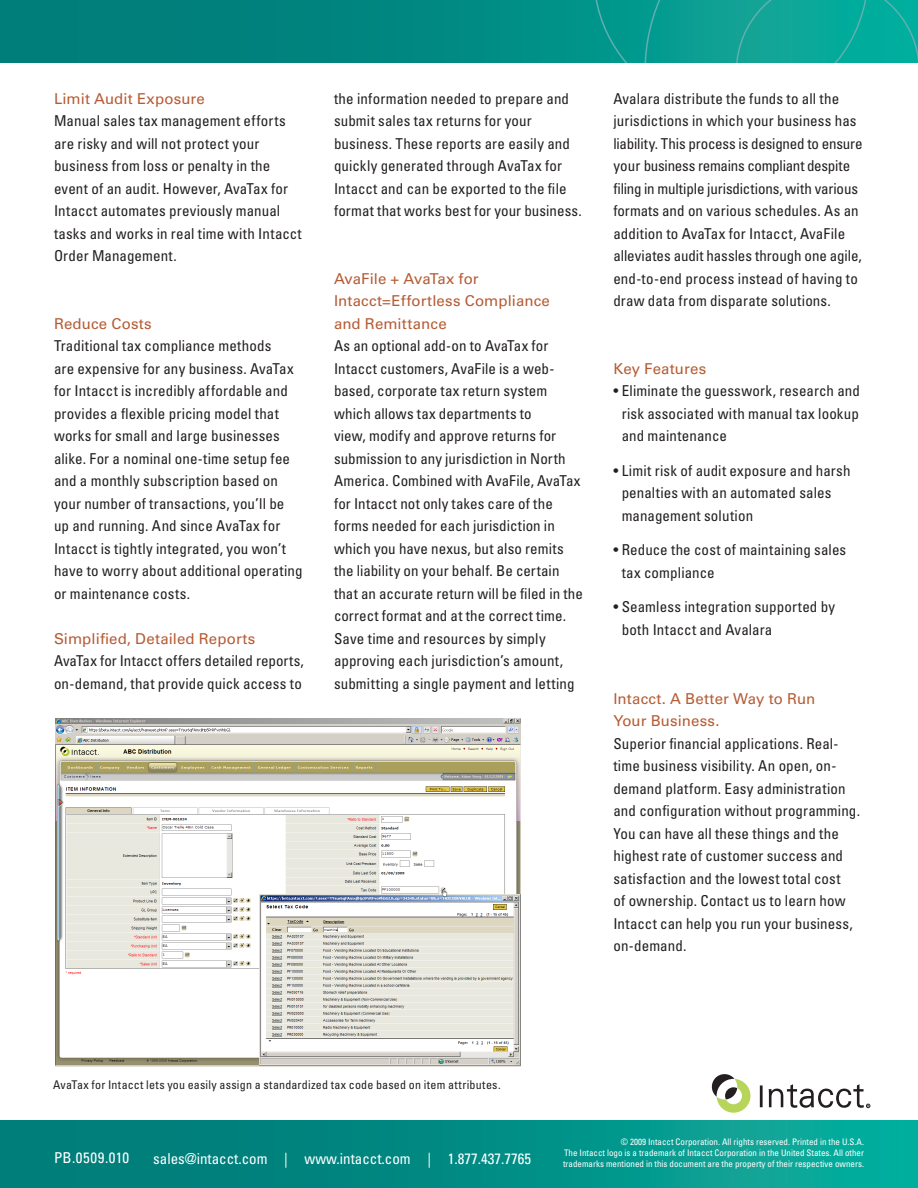
<style>
.page{position:relative;width:918px;height:1188px;background:#fff}
.page>*{position:absolute;margin:0;border:0;box-sizing:border-box;transform-origin:0 0}
.sub-subhead{font:condensed 15px/22.5px "Univers LT Std";letter-spacing:.005em;color:#231f20}
.contact_info{font:condensed 15px "Univers LT Std";color:#fff}
.sub-subhead-2{font:15px "Univers LT Std";letter-spacing:.01em;color:#b55c35}
.contact_info-2{font:condensed 15px "Univers LT Std";letter-spacing:.03em;color:#fff}
.t1{font:condensed 12px "Univers LT Std";letter-spacing:.02em;color:#231f20}
.legal_mouse_type{font:condensed 9px/10.8px "Univers LT Std";color:#fff;text-align:justify}
.s1{font-stretch:normal;color:#b55c35}
</style>
<div class="page">
<svg style="left:0;top:0;width:585px;height:63px"></svg>
<svg style="left:585px;top:0;width:333px;height:63px"></svg>
<div style="left:0;top:1120px;width:918px;height:68px;background:linear-gradient(to right,#007473,#07ab9c)"></div>
<hr style="left:760px;top:1085px;width:3px;height:22px;background:#231f20">
<svg style="left:769px;top:1084px;width:101px;height:24px"></svg>
<svg style="left:712px;top:1074px;width:38px;height:39px"></svg>
<img style="left:55px;top:718px;width:466px;height:348px">
<p class="sub-subhead" style="left:54px;top:87px;width:249px"><span class="s1">Limit Audit Exposure<br></span>Manual sales tax management efforts are risky and will not protect your business from loss or penalty in the event of an audit. However, AvaTax for<br>Intacct automates previously manual tasks and works in real time with Intacct<br>Order Management.</p>
<p class="sub-subhead" style="left:54px;top:312px;width:250px"><span class="s1">Reduce Costs<br></span>Traditional tax compliance methods<br>are expensive for any business. AvaTax for Intacct is incredibly affordable and provides a flexible pricing model that works for small and large businesses alike. For a nominal one-time setup fee and a monthly subscription based on your number of transactions, you’ll be up and running. And since AvaTax for Intacct is tightly integrated, you won’t have to worry about additional operating or maintenance costs.</p>
<p class="sub-subhead" style="left:54px;top:627px;width:251px"><span class="s1">Simplified, Detailed Reports<br></span>AvaTax for Intacct offers detailed reports, on-demand, that provide quick access to</p>
<p class="sub-subhead" style="left:334px;top:87px;width:249px">the information needed to prepare and submit sales tax returns for your business. These reports are easily and quickly generated through AvaTax for Intacct and can be exported to the file format that works best for your business.</p>
<p class="sub-subhead" style="left:334px;top:267px;width:250px"><span class="s1">AvaFile + AvaTax for Intacct=Effortless Compliance<br>and Remittance<br></span>As an optional add-on to AvaTax for Intacct customers, AvaFile is a web&shy;based, corporate tax return system which allows tax departments to<br>view, modify and approve returns for submission to any jurisdiction in North America. Combined with AvaFile, AvaTax for Intacct not only takes care of the forms needed for each jurisdiction in which you have nexus, but also remits the liability on your behalf. Be certain that an accurate return will be filed in the correct format and at the correct time.<br>Save time and resources by simply approving each jurisdiction’s amount, submitting a single payment and letting</p>
<p class="sub-subhead" style="left:613px;top:87px;width:251px">Avalara distribute the funds to all the jurisdictions in which your business has liability. This process is designed to ensure your business remains compliant despite filing in multiple jurisdictions, with various formats and on various schedules. As an addition to AvaTax for Intacct, AvaFile alleviates audit hassles through one agile, end-to-end process instead of having to draw data from disparate solutions.</p>
<p class="sub-subhead-2" style="left:613px;top:360px;width:94px">Key Features</p>
<p class="sub-subhead" style="left:622px;top:380px;width:240px;text-align:justify;text-indent:-8px">• Eliminate the guesswork, research and risk associated with manual tax lookup and maintenance</p>
<p class="sub-subhead" style="left:622px;top:459px;width:230px;text-indent:-8px">• Limit risk of audit exposure and harsh penalties with an automated sales management solution</p>
<p class="sub-subhead" style="left:622px;top:539px;width:226px;text-indent:-8px">• Reduce the cost of maintaining sales tax compliance</p>
<p class="sub-subhead" style="left:622px;top:596px;width:215px;text-indent:-8px">• Seamless integration supported by both Intacct and Avalara</p>
<p class="sub-subhead" style="left:613px;top:687px;width:248px"><span class="s1">Intacct. A Better Way to Run<br>Your Business.<br></span>Superior financial applications. Real&shy;time business visibility. An open, on&shy;demand platform. Easy administration and configuration without programming.<br>You can have all these things and the highest rate of customer success and satisfaction and the lowest total cost<br>of ownership. Contact us to learn how Intacct can help you run your business, on-demand.</p>
<p class="t1" style="left:53px;top:1077px;width:449px">AvaTax for Intacct lets you easily assign a standardized tax code based on item attributes.</p>
<p class="contact_info-2" style="left:54px;top:1148px;width:77px">PB.0509.010</p>
<p class="contact_info" style="left:153px;top:1149px;width:379px">sales@intacct.com | www.intacct.com | 1.877.437.7765</p>
<p class="legal_mouse_type" style="left:563px;top:1136px;width:302px;text-indent:58px">© 2009 Intacct Corporation. All rights reserved. Printed in the U.S.A.<br>The Intacct logo is a trademark of Intacct Corporation in the United States. All other trademarks mentioned in this document are the property of their respective owners.</p>
</div>
